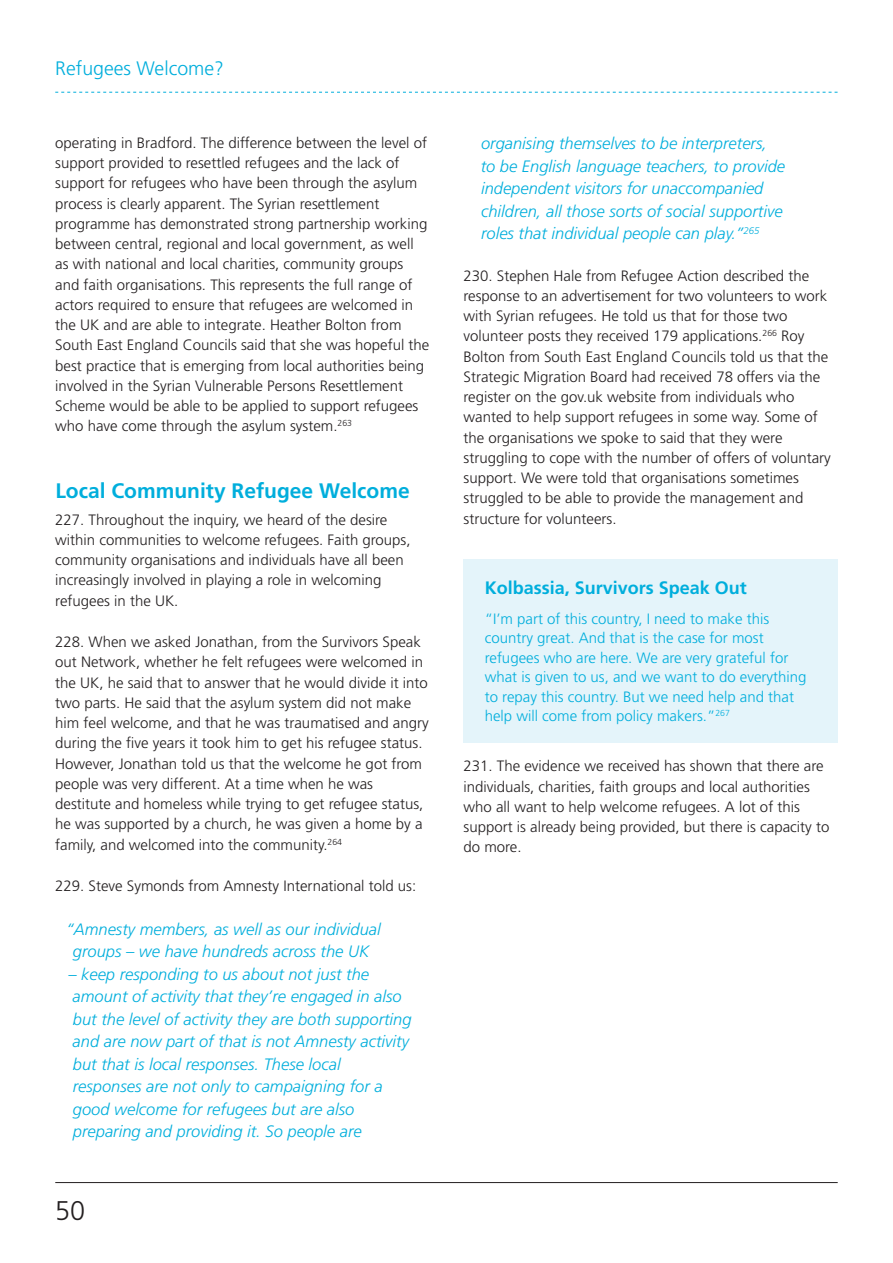
<style>
.page{position:relative;width:893px;height:1263px;background:#fff}
.page>*{position:absolute;margin:0;border:0;box-sizing:border-box;transform-origin:0 0}
.t1{font:300 27px "Frutiger";color:#231f20}
.t2{font:700 21px "Frutiger";color:#00aedc}
.t3{font:300 19.5px "Frutiger";color:#00aedc}
.t4{font:700 18px "Frutiger";color:#00aedc}
.t5{font:italic 300 16.5px/22.5px "Frutiger";color:#00aedc}
.t6{font:300 15px/20.2px "Frutiger";color:#231f20}
.t7{font:300 15px/19.5px "Frutiger";color:#00aedc}
</style>
<div class="page">
<svg style="left:55px;top:92px;width:783px;height:1px"></svg>
<hr style="left:55px;top:1182px;width:783px;height:1px;background:#231f20">
<div style="left:463px;top:560px;width:375px;height:55px;background:#e4f4fa"></div>
<div style="left:463px;top:592px;width:375px;height:51px;background:#e4f4fa"></div>
<div style="left:463px;top:643px;width:375px;height:20px;background:#e4f4fa"></div>
<div style="left:463px;top:663px;width:375px;height:19px;background:#e4f4fa"></div>
<div style="left:463px;top:682px;width:375px;height:20px;background:#e4f4fa"></div>
<div style="left:463px;top:702px;width:375px;height:40px;background:#e4f4fa"></div>
<h3 class="t3" style="left:55px;top:57px;width:170px">Refugees Welcome?</h3>
<p class="t6" style="left:55px;top:132px;width:376px">operating in Bradford. The difference between the level of support provided to resettled refugees and the lack of support for refugees who have been through the asylum process is clearly apparent. The Syrian resettlement programme has demonstrated strong partnership working between central, regional and local government, as well as with national and local charities, community groups and faith organisations. This represents the full range of actors required to ensure that refugees are welcomed in the UK and are able to integrate. Heather Bolton from South East England Councils said that she was hopeful the best practice that is emerging from local authorities being involved in the Syrian Vulnerable Persons Resettlement Scheme would be able to be applied to support refugees who have come through the asylum system.<sup>263</sup></p>
<h2 class="t2" style="left:55px;top:478px;width:356px">Local Community Refugee Welcome</h2>
<p class="t6" style="left:55px;top:509px;width:357px">227. Throughout the inquiry, we heard of the desire within communities to welcome refugees. Faith groups, community organisations and individuals have all been increasingly involved in playing a role in welcoming refugees in the UK.</p>
<p class="t6" style="left:55px;top:632px;width:375px">228. When we asked Jonathan, from the Survivors Speak out Network, whether he felt refugees were welcomed in the UK, he said that to answer that he would divide it into two parts. He said that the asylum system did not make him feel welcome, and that he was traumatised and angry during the five years it took him to get his refugee status.<br>However, Jonathan told us that the welcome he got from people was very different. At a time when he was destitute and homeless while trying to get refugee status, he was supported by a church, he was given a home by a family, and welcomed into the community.<sup>264</sup></p>
<p class="t6" style="left:55px;top:876px;width:362px">229. Steve Symonds from Amnesty International told us:</p>
<p class="t5" style="left:66px;top:918px;width:316px;text-align:center">“Amnesty members, as well as our individual groups – we have hundreds across the UK</p>
<p class="t5" style="left:68px;top:963px;width:345px">– keep responding to us about not just the amount of activity that they’re engaged in also but the level of activity they are both supporting and are now part of that is not Amnesty activity but that is local responses. These local<br>responses are not only to campaigning for a good welcome for refugees but are also preparing and providing it. So people are</p>
<h1 class="t1" style="left:55px;top:1196px;width:32px">50</h1>
<p class="t5" style="left:481px;top:132px;width:306px">organising themselves to be interpreters, to be English language teachers, to provide independent visitors for unaccompanied children, all those sorts of social supportive roles that individual people can play.”<sup>265</sup></p>
<p class="t6" style="left:463px;top:265px;width:369px">230. Stephen Hale from Refugee Action described the response to an advertisement for two volunteers to work with Syrian refugees. He told us that for those two volunteer posts they received 179 applications.<sup>266</sup> Roy Bolton from South East England Councils told us that the Strategic Migration Board had received 78 offers via the register on the gov.uk website from individuals who wanted to help support refugees in some way. Some of the organisations we spoke to said that they were struggling to cope with the number of offers of voluntary support. We were told that organisations sometimes struggled to be able to provide the management and structure for volunteers.</p>
<p class="t4" style="left:485px;top:577px;width:264px">Kolbassia, Survivors Speak Out</p>
<p class="t7" style="left:485px;top:609px;width:323px">“I’m part of this country, I need to make this country great. And that is the case for most refugees who are here. We are very grateful for what is given to us, and we want to do everything to repay this country. But we need help and that help will come from policy makers.”<sup>267</sup></p>
<p class="t6" style="left:463px;top:756px;width:367px">231. The evidence we received has shown that there are individuals, charities, faith groups and local authorities who all want to help welcome refugees. A lot of this support is already being provided, but there is capacity to do more.</p>
</div>
